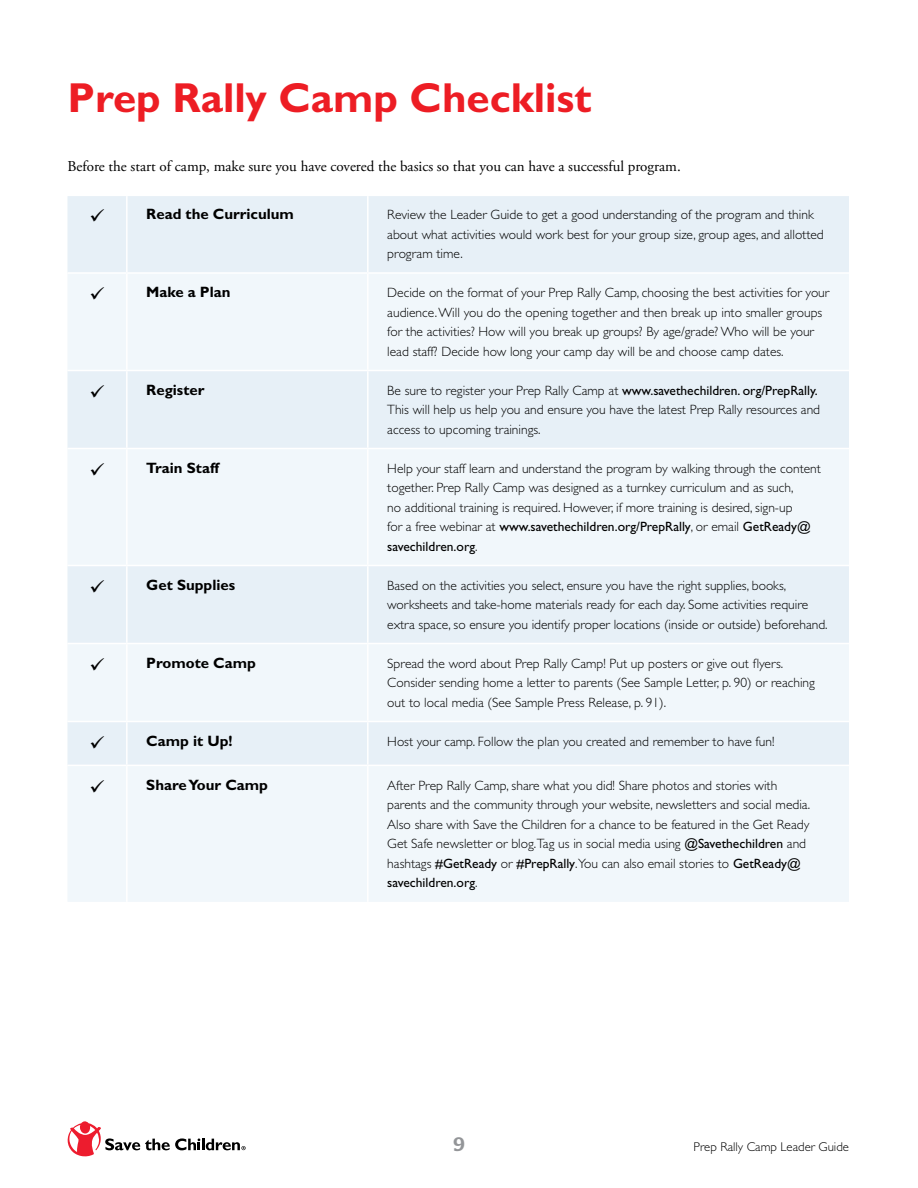
<style>
.page{position:relative;width:918px;height:1188px;background:#fff}
.page>*{position:absolute;margin:0;border:0;box-sizing:border-box;transform-origin:0 0}
.t1{font:700 42px "Gill Sans";color:#ed1d24}
.t2{font:500 19.5px "Stag";color:#939598}
.t3{font:700 15px "Gill Sans";color:#000}
.t4{font:15px "Adobe Garamond Pro";color:#000}
.t5{font:300 13.5px/19.5px "Gill Sans";color:#000}
.t6{font:300 12.75px "Gill Sans";color:#000}
.s1{font-weight:400}
</style>
<div class="page">
<svg style="left:68px;top:1121px;width:178px;height:36px"></svg>
<div style="left:68px;top:196px;width:781px;height:76px;background:#e7f0f7"></div>
<svg style="left:68px;top:274px;width:781px;height:628px;fill:#f1f7fb"></svg>
<hr style="left:126px;top:196px;width:2px;height:76px;background:#fff">
<hr style="left:367px;top:196px;width:2px;height:76px;background:#fff">
<hr style="left:126px;top:274px;width:2px;height:96px;background:#fff">
<hr style="left:367px;top:274px;width:2px;height:96px;background:#fff">
<hr style="left:68px;top:370px;width:59px;height:1px;background:#fff">
<hr style="left:127px;top:370px;width:241px;height:1px;background:#fff">
<hr style="left:126px;top:371px;width:2px;height:77px;background:#fff">
<hr style="left:368px;top:370px;width:481px;height:1px;background:#fff">
<hr style="left:367px;top:371px;width:2px;height:77px;background:#fff">
<hr style="left:68px;top:448px;width:59px;height:1px;background:#fff">
<hr style="left:127px;top:448px;width:241px;height:1px;background:#fff">
<hr style="left:126px;top:449px;width:2px;height:116px;background:#fff">
<hr style="left:368px;top:448px;width:481px;height:1px;background:#fff">
<hr style="left:367px;top:449px;width:2px;height:116px;background:#fff">
<hr style="left:68px;top:565px;width:59px;height:1px;background:#fff">
<hr style="left:127px;top:565px;width:241px;height:1px;background:#fff">
<hr style="left:126px;top:566px;width:2px;height:77px;background:#fff">
<hr style="left:368px;top:565px;width:481px;height:1px;background:#fff">
<hr style="left:367px;top:566px;width:2px;height:77px;background:#fff">
<hr style="left:68px;top:643px;width:59px;height:1px;background:#fff">
<hr style="left:127px;top:643px;width:241px;height:1px;background:#fff">
<hr style="left:126px;top:644px;width:2px;height:77px;background:#fff">
<hr style="left:368px;top:643px;width:481px;height:1px;background:#fff">
<hr style="left:367px;top:644px;width:2px;height:77px;background:#fff">
<hr style="left:68px;top:721px;width:59px;height:1px;background:#fff">
<hr style="left:127px;top:721px;width:241px;height:1px;background:#fff">
<hr style="left:126px;top:722px;width:2px;height:43px;background:#fff">
<hr style="left:368px;top:721px;width:481px;height:1px;background:#fff">
<hr style="left:367px;top:722px;width:2px;height:43px;background:#fff">
<hr style="left:68px;top:765px;width:59px;height:1px;background:#fff">
<hr style="left:127px;top:765px;width:241px;height:1px;background:#fff">
<hr style="left:126px;top:766px;width:2px;height:136px;background:#fff">
<hr style="left:368px;top:765px;width:481px;height:1px;background:#fff">
<hr style="left:367px;top:766px;width:2px;height:136px;background:#fff">
<h1 class="t1" style="left:68px;top:73px;width:526px">Prep Rally Camp Checklist</h1>
<p class="t4" style="left:68px;top:157px;width:615px">Before the start of camp, make sure you have covered the basics so that you can have a successful program.</p>
<p class="t3" style="left:90px;top:205px;width:206px">✓ Read the Curriculum</p>
<p class="t5" style="left:387px;top:205px;width:438px">Review the Leader Guide to get a good understanding of the program and think about what activities would work best for your group size, group ages, and allotted program time.</p>
<p class="t3" style="left:90px;top:283px;width:143px">✓ Make a Plan</p>
<p class="t5" style="left:387px;top:283px;width:444px">Decide on the format of your Prep Rally Camp, choosing the best activities for your audience. Will you do the opening together and then break up into smaller groups for the activities? How will you break up groups? By age/grade? Who will be your lead staff? Decide how long your camp day will be and choose camp dates.</p>
<p class="t3" style="left:90px;top:381px;width:116px">✓ Register</p>
<p class="t5" style="left:387px;top:381px;width:434px">Be sure to register your Prep Rally Camp at <span class="s1">www.savethechildren. org/PrepRally.<br></span>This will help us help you and ensure you have the latest Prep Rally resources and access to upcoming trainings.</p>
<p class="t3" style="left:90px;top:459px;width:131px">✓ Train Staff</p>
<p class="t5" style="left:387px;top:459px;width:435px">Help your staff learn and understand the program by walking through the content together. Prep Rally Camp was designed as a turnkey curriculum and as such,<br>no additional training is required. However, if more training is desired, sign-up<br>for a free webinar at <span class="s1">www.savethechildren.org/PrepRally</span>, or email <span class="s1">GetReady@ savechildren.org</span>.</p>
<p class="t3" style="left:90px;top:576px;width:147px">✓ Get Supplies</p>
<p class="t5" style="left:387px;top:576px;width:442px">Based on the activities you select, ensure you have the right supplies, books, worksheets and take-home materials ready for each day. Some activities require extra space, so ensure you identify proper locations (inside or outside) beforehand.</p>
<p class="t3" style="left:90px;top:654px;width:168px">✓ Promote Camp</p>
<p class="t5" style="left:387px;top:654px;width:429px">Spread the word about Prep Rally Camp! Put up posters or give out flyers.<br>Consider sending home a letter to parents (See Sample Letter, p. 90) or reaching out to local media (See Sample Press Release, p. 91).</p>
<p class="t3" style="left:90px;top:732px;width:145px">✓ Camp it Up!</p>
<p class="t5" style="left:387px;top:732px;width:389px">Host your camp. Follow the plan you created and remember to have fun!</p>
<p class="t3" style="left:90px;top:776px;width:180px">✓ Share Your Camp</p>
<p class="t5" style="left:387px;top:776px;width:424px">After Prep Rally Camp, share what you did! Share photos and stories with parents and the community through your website, newsletters and social media.<br>Also share with Save the Children for a chance to be featured in the Get Ready Get Safe newsletter or blog.Tag us in social media using <span class="s1">@Savethechildren</span> and hashtags <span class="s1">#GetReady</span> or <span class="s1">#PrepRally</span>.You can also email stories to <span class="s1">GetReady@ savechildren.org</span>.</p>
<h2 class="t2" style="left:453px;top:1132px;width:13px">9</h2>
<p class="t6" style="left:694px;top:1139px;width:157px">Prep Rally Camp Leader Guide</p>
</div>
